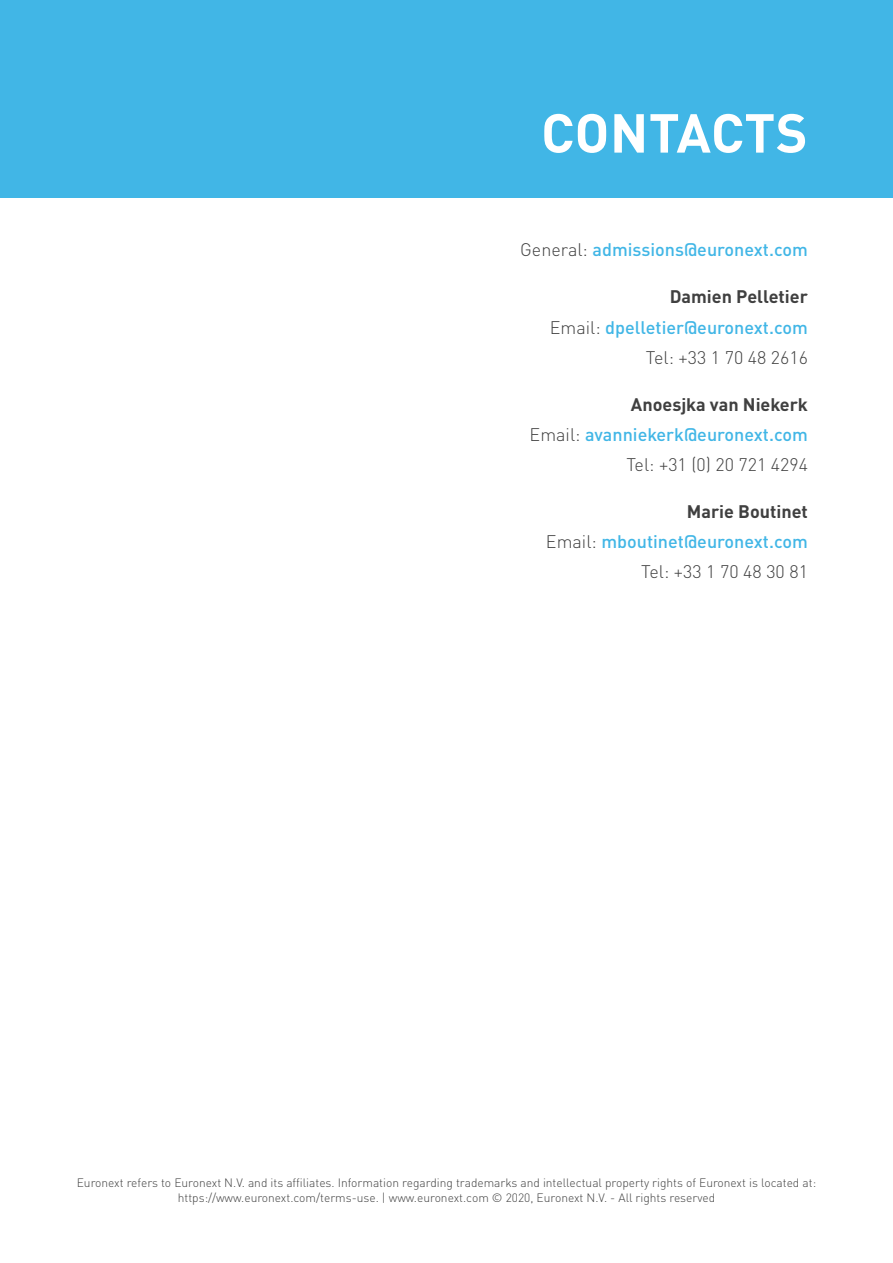
<style>
.page{position:relative;width:893px;height:1263px;background:#fff}
.page>*{position:absolute;margin:0;border:0;box-sizing:border-box;transform-origin:0 0}
.t1{font:700 54px "DIN Pro";color:#fff}
.t2{font:300 18px/30.2px "DIN Pro";color:#404040;text-align:right}
.t3{font:500 18px/30.2px "DIN Pro";color:#41b6e6;text-align:right}
.t4{font:300 12px/14.4px "DIN Pro";color:#404040;text-align:center}
.s1{font-weight:300;color:#404040}
.s2{font-weight:700;color:#404040}
.s3{font-weight:700}
.s4{font-weight:500;color:#41b6e6}
</style>
<div class="page">
<div style="left:0;top:0;width:893px;height:198px;background:#41b6e6"></div>
<h1 class="t1" style="left:541px;top:88px;width:268px">CONTACTS</h1>
<h2 class="t3" style="left:520px;top:233px;width:289px"><span class="s1">General:</span> admissions@euronext.com</h2>
<h2 class="t3" style="left:550px;top:280px;width:260px"><span class="s2">Damien Pelletier<br></span><span class="s1">Email:</span> dpelletier@euronext.com<br><span class="s1">Tel: +33 1 70 48 2616</span></h2>
<h2 class="t2" style="left:530px;top:388px;width:280px"><span class="s3">Anoesjka van Niekerk<br></span>Email: <span class="s4">avanniekerk@euronext.com<br></span>Tel: +31 (0) 20 721 4294</h2>
<h2 class="t2" style="left:546px;top:495px;width:263px"><span class="s3">Marie Boutinet<br></span>Email: <span class="s4">mboutinet@euronext.com<br></span>Tel: +33 1 70 48 30 81</h2>
<p class="t4" style="left:77px;top:1174px;width:741px">Euronext refers to Euronext N.V. and its affiliates. Information regarding trademarks and intellectual property rights of Euronext is located at: https://www.euronext.com/terms-use. | www.euronext.com © 2020, Euronext N.V. - All rights reserved</p>
</div>
